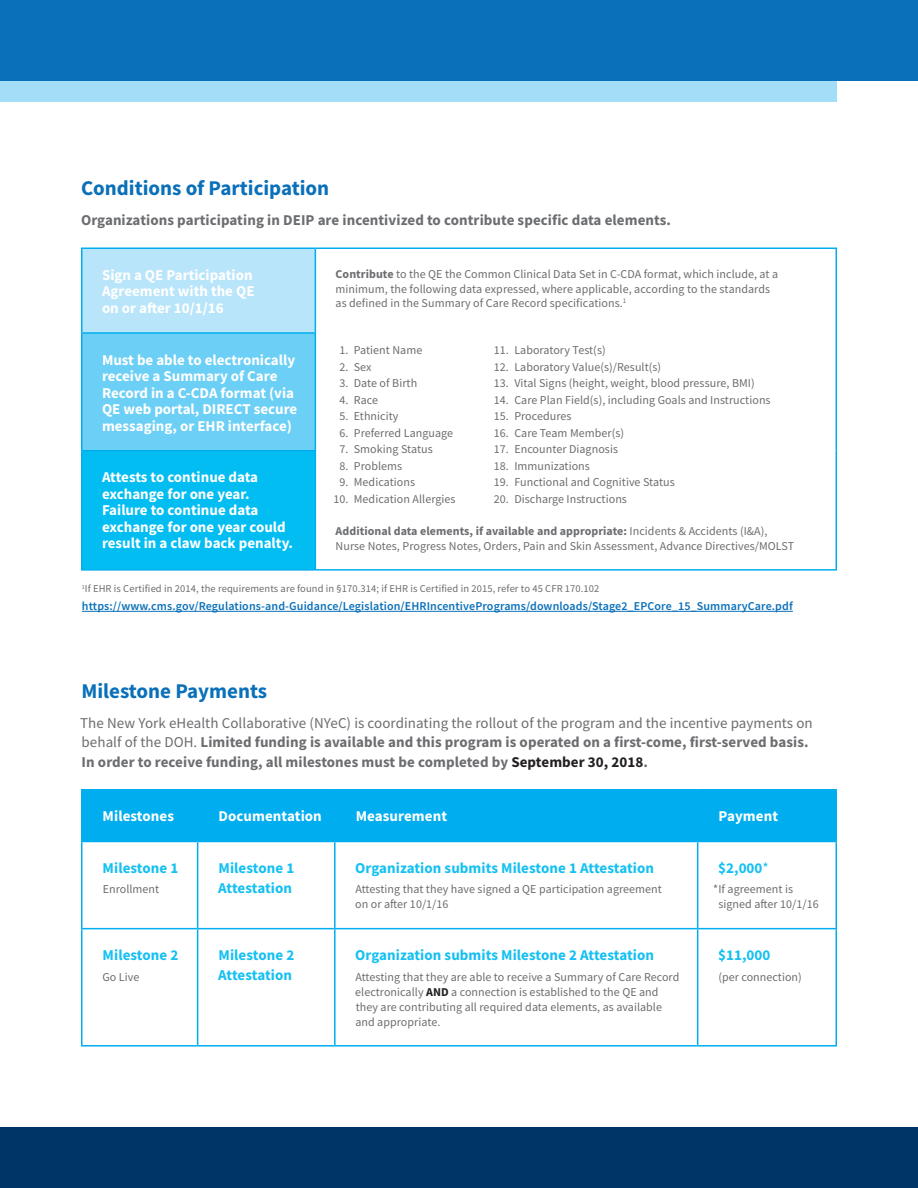
<style>
.page{position:relative;width:918px;height:1188px;background:#fff}
.page>*{position:absolute;margin:0;border:0;box-sizing:border-box;transform-origin:0 0}
.t1{font:700 21px "Source Sans Pro";color:#0970b9}
.t2{font:700 15px/19.5px "Source Sans Pro";letter-spacing:.005em;color:#6c6d70}
.t3{font:700 15px/16.5px "Source Sans Pro";color:#fff}
.t4{font:700 15px/19.5px "Source Sans Pro";letter-spacing:.005em;color:#15c0f2}
.t5{font:12px/15px "Source Sans Pro";letter-spacing:.005em;color:#6c6d70}
.t6{font:600 12px "Source Sans Pro";letter-spacing:.01em;color:#0970b9}
.t7{font:10.5px "Source Sans Pro";letter-spacing:.01em;color:#6c6d70}
.s1{font-weight:700}
.s2{font-weight:400}
.s3{color:#231f20}
.s4{font-weight:700;color:#231f20}
</style>
<div class="page">
<div style="left:0;top:81px;width:837px;height:20px;background:#a2def8"></div>
<div style="left:0;top:0;width:918px;height:81px;background:#0970b9"></div>
<hr style="left:82px;top:611px;width:711px;height:1px;background:#0970b9">
<div style="left:82px;top:248px;width:233px;height:85px;background:#b9e5fa"></div>
<div style="left:82px;top:333px;width:233px;height:118px;background:#6bcff6"></div>
<div style="left:82px;top:451px;width:233px;height:119px;background:#01bdf2"></div>
<hr style="left:81px;top:248px;width:234px;height:1px;background:#00aeef">
<hr style="left:81px;top:249px;width:1px;height:83px;background:#00aeef">
<hr style="left:315px;top:248px;width:522px;height:1px;background:#00aeef">
<hr style="left:315px;top:249px;width:1px;height:83px;background:#00aeef">
<hr style="left:836px;top:249px;width:1px;height:84px;background:#00aeef">
<hr style="left:81px;top:332px;width:235px;height:2px;background:#00aeef">
<hr style="left:81px;top:334px;width:1px;height:116px;background:#00aeef">
<hr style="left:315px;top:334px;width:1px;height:116px;background:#00aeef">
<hr style="left:836px;top:333px;width:1px;height:118px;background:#00aeef">
<hr style="left:81px;top:450px;width:235px;height:2px;background:#00aeef">
<hr style="left:81px;top:451px;width:1px;height:118px;background:#00aeef">
<hr style="left:315px;top:451px;width:1px;height:118px;background:#00aeef">
<hr style="left:836px;top:451px;width:1px;height:118px;background:#00aeef">
<hr style="left:81px;top:569px;width:234px;height:2px;background:#00aeef">
<hr style="left:315px;top:569px;width:522px;height:2px;background:#00aeef">
<div style="left:82px;top:790px;width:754px;height:51px;background:#00aeef"></div>
<svg style="left:82px;top:842px;width:754px;height:203px"></svg>
<hr style="left:81px;top:789px;width:117px;height:1px;background:#00aeef">
<hr style="left:81px;top:790px;width:1px;height:51px;background:#00aeef">
<hr style="left:198px;top:789px;width:137px;height:1px;background:#00aeef">
<hr style="left:197px;top:790px;width:1px;height:51px;background:#00aeef">
<hr style="left:335px;top:789px;width:363px;height:1px;background:#00aeef">
<hr style="left:334px;top:790px;width:2px;height:51px;background:#00aeef">
<hr style="left:698px;top:789px;width:139px;height:1px;background:#00aeef">
<hr style="left:697px;top:790px;width:1px;height:51px;background:#00aeef">
<hr style="left:836px;top:790px;width:1px;height:51px;background:#00aeef">
<hr style="left:81px;top:841px;width:117px;height:1px;background:#00aeef">
<hr style="left:81px;top:842px;width:1px;height:86px;background:#00aeef">
<hr style="left:198px;top:841px;width:137px;height:1px;background:#00aeef">
<hr style="left:197px;top:842px;width:1px;height:86px;background:#00aeef">
<hr style="left:335px;top:841px;width:363px;height:1px;background:#00aeef">
<hr style="left:334px;top:842px;width:2px;height:86px;background:#00aeef">
<hr style="left:698px;top:841px;width:139px;height:1px;background:#00aeef">
<hr style="left:697px;top:842px;width:1px;height:86px;background:#00aeef">
<hr style="left:836px;top:842px;width:1px;height:86px;background:#00aeef">
<hr style="left:81px;top:928px;width:117px;height:1px;background:#00aeef">
<hr style="left:81px;top:929px;width:1px;height:116px;background:#00aeef">
<hr style="left:198px;top:928px;width:137px;height:1px;background:#00aeef">
<hr style="left:197px;top:929px;width:1px;height:116px;background:#00aeef">
<hr style="left:335px;top:928px;width:363px;height:1px;background:#00aeef">
<hr style="left:334px;top:929px;width:2px;height:116px;background:#00aeef">
<hr style="left:698px;top:928px;width:139px;height:1px;background:#00aeef">
<hr style="left:697px;top:929px;width:1px;height:116px;background:#00aeef">
<hr style="left:836px;top:929px;width:1px;height:116px;background:#00aeef">
<hr style="left:81px;top:1045px;width:117px;height:2px;background:#00aeef">
<hr style="left:198px;top:1045px;width:137px;height:2px;background:#00aeef">
<hr style="left:335px;top:1045px;width:363px;height:2px;background:#00aeef">
<hr style="left:698px;top:1045px;width:139px;height:2px;background:#00aeef">
<div style="left:0;top:1127px;width:918px;height:61px;background:#003667"></div>
<h1 class="t1" style="left:81px;top:174px;width:250px">Conditions of Participation</h1>
<p class="t2" style="left:81px;top:210px;width:592px">Organizations participating in DEIP are incentivized to contribute specific data elements.</p>
<p class="t3" style="left:102px;top:266px;width:154px">Sign a QE Participation<br>Agreement with the QE on or after 10/1/16</p>
<p class="t5" style="left:336px;top:266px;width:444px"><span class="s1">Contribute</span> to the QE the Common Clinical Data Set in C-CDA format, which include, at a minimum, the following data expressed, where applicable, according to the standards as defined in the Summary of Care Record specifications.<sup>1</sup></p>
<p class="t3" style="left:102px;top:351px;width:197px">Must be able to electronically receive a Summary of Care<br>Record in a C-CDA format (via<br>QE web portal, DIRECT secure messaging, or EHR interface)</p>
<p class="t3" style="left:102px;top:469px;width:193px">Attests to continue data exchange for one year.<br>Failure to continue data exchange for one year could result in a claw back penalty.</p>
<p class="t5" style="left:339px;top:342px;width:84px">1. Patient Name</p>
<p class="t5" style="left:339px;top:359px;width:34px">2. Sex</p>
<p class="t5" style="left:339px;top:375px;width:79px">3. Date of Birth</p>
<p class="t5" style="left:339px;top:392px;width:40px">4. Race</p>
<p class="t5" style="left:339px;top:408px;width:61px">5. Ethnicity</p>
<p class="t5" style="left:339px;top:425px;width:115px">6. Preferred Language</p>
<p class="t5" style="left:339px;top:441px;width:95px">7. Smoking Status</p>
<p class="t5" style="left:339px;top:458px;width:64px">8. Problems</p>
<p class="t5" style="left:339px;top:474px;width:77px">9. Medications</p>
<p class="t5" style="left:333px;top:491px;width:124px">10. Medication Allergies</p>
<p class="t5" style="left:494px;top:342px;width:113px">11. Laboratory Test(s)</p>
<p class="t5" style="left:494px;top:359px;width:169px">12. Laboratory Value(s)/Result(s)</p>
<p class="t5" style="left:494px;top:375px;width:262px">13. Vital Signs (height, weight, blood pressure, BMI)</p>
<p class="t5" style="left:494px;top:392px;width:278px">14. Care Plan Field(s), including Goals and Instructions</p>
<p class="t5" style="left:494px;top:408px;width:79px">15. Procedures</p>
<p class="t5" style="left:494px;top:425px;width:132px">16. Care Team Member(s)</p>
<p class="t5" style="left:494px;top:441px;width:126px">17. Encounter Diagnosis</p>
<p class="t5" style="left:494px;top:458px;width:98px">18. Immunizations</p>
<p class="t5" style="left:494px;top:474px;width:182px">19. Functional and Cognitive Status</p>
<p class="t5" style="left:494px;top:491px;width:135px">20. Discharge Instructions</p>
<p class="t5" style="left:336px;top:523px;width:460px"><span class="s1">Additional data elements, if available and appropriate:</span> Incidents &amp; Accidents (I&amp;A),<br>Nurse Notes, Progress Notes, Orders, Pain and Skin Assessment, Advance Directives/MOLST</p>
<p class="t7" style="left:82px;top:582px;width:519px"><sup>1</sup>If EHR is Certified in 2014, the requirements are found in §170.314; if EHR is Certified in 2015, refer to 45 CFR 170.102</p>
<p class="t6" style="left:82px;top:598px;width:712px">https://www.cms.gov/Regulations-and-Guidance/Legislation/EHRIncentivePrograms/downloads/Stage2_EPCore_15_SummaryCare.pdf</p>
<h1 class="t1" style="left:81px;top:676px;width:187px">Milestone Payments</h1>
<p class="t2" style="left:80px;top:713px;width:734px"><span class="s2">The New York eHealth Collaborative (NYeC) is coordinating the rollout of the program and the incentive payments on behalf of the DOH.</span> Limited funding is available and this program is operated on a first-come, first-served basis.<br>In order to receive funding, all milestones must be completed by <span class="s3">September 30, 2018</span>.</p>
<p class="t3" style="left:103px;top:808px;width:73px">Milestones</p>
<p class="t3" style="left:219px;top:808px;width:105px">Documentation</p>
<p class="t3" style="left:356px;top:808px;width:93px">Measurement</p>
<p class="t3" style="left:719px;top:808px;width:61px">Payment</p>
<p class="t4" style="left:103px;top:858px;width:77px">Milestone 1</p>
<p class="t5" style="left:103px;top:882px;width:58px">Enrollment</p>
<p class="t4" style="left:718px;top:858px;width:52px">$2,000<span class="s2">*</span></p>
<p class="t5" style="left:718px;top:882px;width:102px;text-indent:-5px">*If agreement is signed after 10/1/16</p>
<p class="t4" style="left:218px;top:858px;width:78px">Milestone 1<br>Attestation</p>
<p class="t4" style="left:355px;top:858px;width:301px">Organization submits Milestone 1 Attestation</p>
<p class="t5" style="left:355px;top:882px;width:308px">Attesting that they have signed a QE participation agreement on or after 10/1/16</p>
<p class="t4" style="left:103px;top:945px;width:77px">Milestone 2</p>
<p class="t5" style="left:102px;top:969px;width:38px">Go Live</p>
<p class="t4" style="left:218px;top:945px;width:78px">Milestone 2<br>Attestation</p>
<p class="t4" style="left:355px;top:945px;width:301px">Organization submits Milestone 2 Attestation</p>
<p class="t5" style="left:355px;top:969px;width:326px">Attesting that they are able to receive a Summary of Care Record electronically <span class="s4">AND</span> a connection is established to the QE and they are contributing all required data elements, as available and appropriate.</p>
<p class="t4" style="left:718px;top:945px;width:54px">$11,000</p>
<p class="t5" style="left:718px;top:969px;width:85px">(per connection)</p>
</div>
